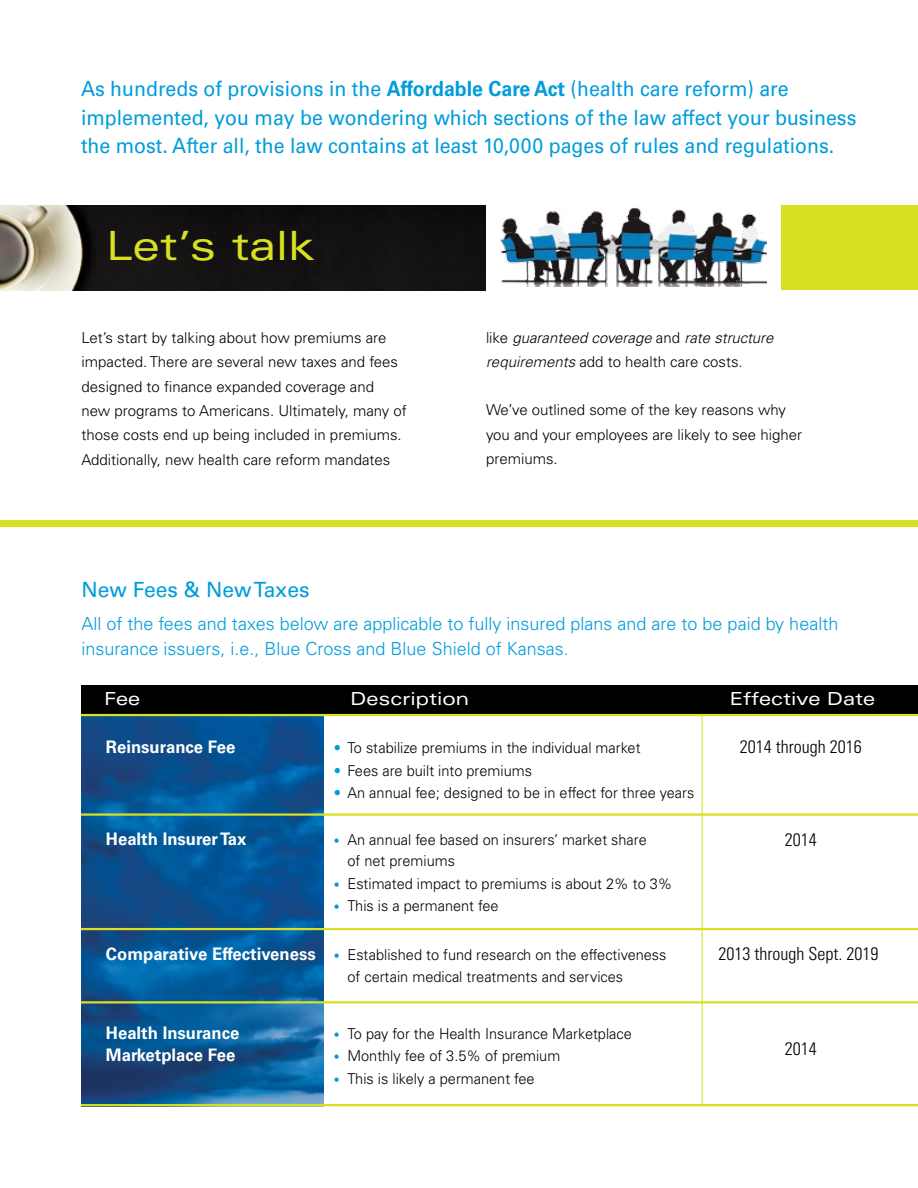
<style>
.page{position:relative;width:918px;height:1188px;background:#fff}
.page>*{position:absolute;margin:0;border:0;box-sizing:border-box;transform-origin:0 0}
.t1{font:expanded 40.35px "Univers LT Std";color:#d9e021}
.t2{font:21px/28.5px "Univers LT Std";color:#009cdb;scale:.93 1}
.t3{font:21px "Univers LT Std";color:#009cdb}
.t4{font:300 18px/25.5px "Univers LT Std";color:#009cdb}
.t5{font:300 condensed 18px "Univers LT Std";color:#000}
.t6{font:expanded 18px "Univers LT Std";color:#fff}
.t7{font:700 17.25px "Univers LT Std";color:#fff}
.t8{font:300 15px/24.3px "Univers LT Std";color:#000}
.t9{font:italic 300 15px/24.3px "Univers LT Std";color:#000}
.s1{font-weight:700}
.s2{font-style:normal}
.s3{color:#009cdb}
.s4{font-size:12px;color:#009cdb}
.s5{font-weight:700;font-size:17.25px;color:#fff}
</style>
<div class="page">
<img style="left:81px;top:716px;width:243px;height:388px">
<div style="left:81px;top:685px;width:837px;height:31px;background:#000"></div>
<hr style="left:81px;top:813px;width:837px;height:3px;background:#d9e021">
<hr style="left:81px;top:714px;width:837px;height:2px;background:#d9e021">
<hr style="left:81px;top:928px;width:837px;height:2px;background:#d9e021">
<hr style="left:81px;top:1001px;width:837px;height:3px;background:#d9e021">
<hr style="left:81px;top:1104px;width:837px;height:2px;background:#d9e021">
<hr style="left:702px;top:715px;width:1px;height:390px;background:#d9e021">
<div style="left:0;top:520px;width:918px;height:7px;background:#d9e021"></div>
<img style="left:0;top:205px;width:486px;height:85px">
<img style="left:501px;top:208px;width:265px;height:79px">
<div style="left:781px;top:205px;width:137px;height:85px;background:#d9e021"></div>
<p class="t2" style="left:81px;top:75px;width:835px">As hundreds of provisions in the <span class="s1">Affordable Care Act</span> (health care reform) are implemented, you may be wondering which sections of the law affect your business the most. After all, the law contains at least 10,000 pages of rules and regulations.</p>
<h1 class="t1" style="left:106px;top:222px;width:210px">Let’s talk</h1>
<p class="t8" style="left:82px;top:325px;width:327px">Let’s start by talking about how premiums are impacted. There are several new taxes and fees designed to finance expanded coverage and<br>new programs to Americans. Ultimately, many of those costs end up being included in premiums.<br>Additionally, new health care reform mandates</p>
<p class="t9" style="left:486px;top:326px;width:289px"><span class="s2">like</span> guaranteed coverage <span class="s2">and</span> rate structure requirements <span class="s2">add to health care costs.</span></p>
<p class="t8" style="left:486px;top:398px;width:318px">We’ve outlined some of the key reasons why you and your employees are likely to see higher premiums.</p>
<h2 class="t3" style="left:82px;top:578px;width:229px">New Fees &amp; New Taxes</h2>
<p class="t4" style="left:82px;top:611px;width:758px">All of the fees and taxes below are applicable to fully insured plans and are to be paid by health insurance issuers, i.e., Blue Cross and Blue Shield of Kansas.</p>
<p class="t6" style="left:104px;top:688px;width:37px">Fee</p>
<p class="t6" style="left:350px;top:688px;width:120px">Description</p>
<p class="t6" style="left:730px;top:688px;width:147px">Effective Date</p>
<p class="t7" style="left:106px;top:737px;width:131px">Reinsurance Fee</p>
<p class="t8" style="left:334px;top:736px;width:308px"><span class="s3">•</span> To stabilize premiums in the individual market</p>
<p class="t8" style="left:334px;top:758px;width:200px"><span class="s3">•</span> Fees are built into premiums</p>
<p class="t8" style="left:334px;top:781px;width:362px"><span class="s3">•</span> An annual fee; designed to be in effect for three years</p>
<p class="t7" style="left:106px;top:829px;width:142px">Health Insurer Tax</p>
<p class="t8" style="left:347px;top:830px;width:301px;line-height:21px;text-indent:-14px"><span class="s4">•</span> An annual fee based on insurers’ market share of net premiums</p>
<p class="t8" style="left:334px;top:872px;width:340px"><span class="s4">•</span> Estimated impact to premiums is about 2% to 3%</p>
<p class="t8" style="left:334px;top:894px;width:166px"><span class="s4">•</span> This is a permanent fee</p>
<p class="t8" style="left:347px;top:943px;width:321px;line-height:22.5px;text-indent:-242px"><span class="s5">Comparative Effectiveness</span> <span class="s4">•</span> Established to fund research on the effectiveness of certain medical treatments and services</p>
<p class="t5" style="left:740px;top:736px;width:123px">2014 through 2016</p>
<p class="t5" style="left:785px;top:829px;width:33px">2014</p>
<p class="t5" style="left:718px;top:943px;width:161px">2013 through Sept. 2019</p>
<p class="t7" style="left:106px;top:1022px;width:135px">Health Insurance</p>
<p class="t8" style="left:334px;top:1021px;width:299px"><span class="s4">•</span> To pay for the Health Insurance Marketplace</p>
<p class="t7" style="left:106px;top:1045px;width:131px">Marketplace Fee</p>
<p class="t8" style="left:334px;top:1044px;width:228px"><span class="s4">•</span> Monthly fee of 3.5% of premium</p>
<p class="t8" style="left:334px;top:1066px;width:202px"><span class="s4">•</span> This is likely a permanent fee</p>
<p class="t5" style="left:785px;top:1038px;width:33px">2014</p>
</div>
